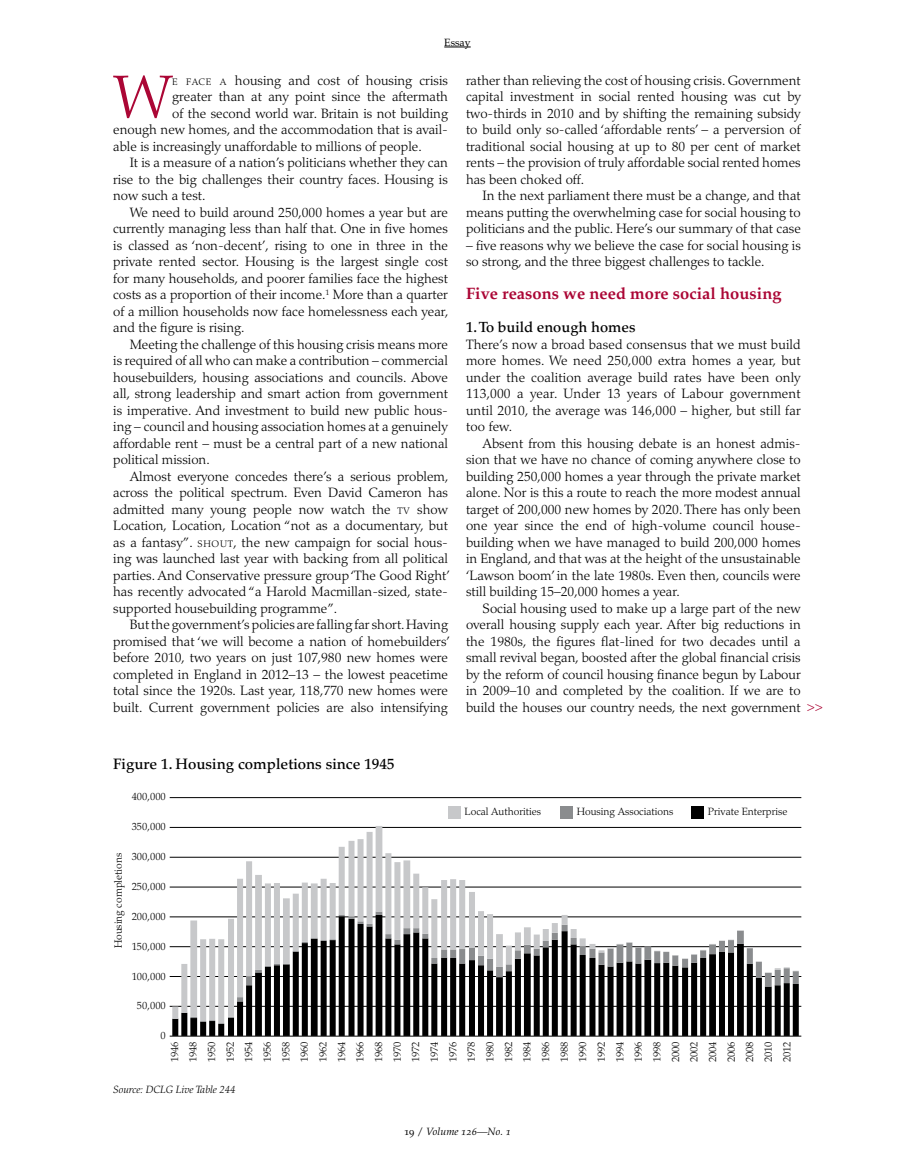
<style>
.page{position:relative;width:915px;height:1170px;background:#fff}
.page>*{position:absolute;margin:0;border:0;box-sizing:border-box;transform-origin:0 0}
.t1{font:300 60.6px "Palatino LT Std";color:#ab0635}
.t2{font:700 16.5px "Palatino LT Std";color:#ab0635}
.t3{font:500 15px "Palatino LT Std";color:#000}
.t4{font:500 14.7px "Palatino LT Std";color:#000}
.t5{font:300 13.5px/16.5px "Palatino LT Std";color:#000;text-align:justify}
.t6{font:300 10.5px/18.6px "Palatino LT Std";color:#000;text-align:justify}
.t7{font:italic 300 10.5px "Palatino LT Std";color:#000}
.t8{font:italic 10.5px "Palatino LT Std";color:#000}
.t9{font:10.5px "Palatino LT Std";color:#000}
.s1{font-size:9.45px}
.s2{color:#ab0635}
.s3{font-style:normal}
</style>
<div class="page">
<svg style="left:444px;top:47px;width:26px;height:1px"></svg>
<hr style="left:170px;top:1005px;width:631px;height:1px;background:#000">
<hr style="left:170px;top:976px;width:631px;height:1px;background:#000">
<hr style="left:170px;top:946px;width:631px;height:1px;background:#000">
<hr style="left:170px;top:916px;width:631px;height:1px;background:#000">
<hr style="left:170px;top:886px;width:631px;height:1px;background:#000">
<hr style="left:170px;top:856px;width:631px;height:1px;background:#000">
<hr style="left:170px;top:827px;width:631px;height:1px;background:#000">
<hr style="left:170px;top:797px;width:631px;height:1px;background:#000">
<svg style="left:172px;top:1023px;width:626px;height:12px;fill:#000"></svg>
<svg style="left:172px;top:826px;width:626px;height:197px"></svg>
<hr style="left:170px;top:1035px;width:631px;height:1px;background:#000">
<div style="left:448px;top:805px;width:12px;height:13px;background:#c7c8ca"></div>
<div style="left:691px;top:805px;width:12px;height:13px;background:#000"></div>
<div style="left:560px;top:805px;width:12px;height:13px;background:#8a8c8e"></div>
<p class="t9" style="left:444px;top:36px;width:28px">Essay</p>
<h1 class="t1" style="left:114px;top:62px;width:60px">W</h1>
<p class="t5" style="left:172px;top:72px;width:277px"><span class="s1">E FACE A</span> housing and cost of housing crisis</p>
<p class="t5" style="left:172px;top:88px;width:277px">greater than at any point since the aftermath</p>
<p class="t5" style="left:172px;top:105px;width:277px">of the second world war. Britain is not building</p>
<p class="t5" style="left:113px;top:121px;width:336px">enough new homes, and the accommodation that is avail-</p>
<p class="t5" style="left:113px;top:138px;width:310px">able is increasingly unaffordable to millions of people.</p>
<p class="t5" style="left:130px;top:154px;width:319px">It is a measure of a nation’s politicians whether they can</p>
<p class="t5" style="left:113px;top:171px;width:336px">rise to the big challenges their country faces. Housing is</p>
<p class="t5" style="left:113px;top:187px;width:94px">now such a test.</p>
<p class="t5" style="left:130px;top:204px;width:319px">We need to build around 250,000 homes a year but are</p>
<p class="t5" style="left:113px;top:220px;width:336px">currently managing less than half that. One in five homes</p>
<p class="t5" style="left:113px;top:237px;width:336px">is classed as ‘non-decent’, rising to one in three in the</p>
<p class="t5" style="left:113px;top:253px;width:336px">private rented sector. Housing is the largest single cost</p>
<p class="t5" style="left:113px;top:270px;width:336px">for many households, and poorer families face the highest</p>
<p class="t5" style="left:113px;top:286px;width:336px">costs as a proportion of their income.<sup>1</sup> More than a quarter</p>
<p class="t5" style="left:113px;top:303px;width:336px">of a million households now face homelessness each year,</p>
<p class="t5" style="left:113px;top:319px;width:133px">and the figure is rising.</p>
<p class="t5" style="left:130px;top:336px;width:319px">Meeting the challenge of this housing crisis means more</p>
<p class="t5" style="left:113px;top:352px;width:336px">is required of all who can make a contribution – commercial</p>
<p class="t5" style="left:113px;top:369px;width:336px">housebuilders, housing associations and councils. Above</p>
<p class="t5" style="left:113px;top:385px;width:336px">all, strong leadership and smart action from government</p>
<p class="t5" style="left:113px;top:402px;width:336px">is imperative. And investment to build new public hous-</p>
<p class="t5" style="left:113px;top:418px;width:336px">ing – council and housing association homes at a genuinely</p>
<p class="t5" style="left:113px;top:435px;width:336px">affordable rent – must be a central part of a new national</p>
<p class="t5" style="left:113px;top:451px;width:98px">political mission.</p>
<p class="t5" style="left:130px;top:468px;width:320px">Almost everyone concedes there’s a serious problem,</p>
<p class="t5" style="left:113px;top:484px;width:336px">across the political spectrum. Even David Cameron has</p>
<p class="t5" style="left:113px;top:501px;width:336px">admitted many young people now watch the <span class="s1">TV</span> show</p>
<p class="t5" style="left:113px;top:517px;width:336px">Location, Location, Location “not as a documentary, but</p>
<p class="t5" style="left:113px;top:534px;width:336px">as a fantasy”. <span class="s1">SHOUT</span>, the new campaign for social hous-</p>
<p class="t5" style="left:113px;top:550px;width:336px">ing was launched last year with backing from all political</p>
<p class="t5" style="left:113px;top:567px;width:338px">parties. And Conservative pressure group ‘The Good Right’</p>
<p class="t5" style="left:113px;top:583px;width:336px">has recently advocated “a Harold Macmillan-sized, state-</p>
<p class="t5" style="left:113px;top:600px;width:225px">supported housebuilding programme”.</p>
<p class="t5" style="left:130px;top:616px;width:319px">But the government’s policies are falling far short. Having</p>
<p class="t5" style="left:113px;top:633px;width:338px">promised that ‘we will become a nation of homebuilders’</p>
<p class="t5" style="left:113px;top:649px;width:336px">before 2010, two years on just 107,980 new homes were</p>
<p class="t5" style="left:113px;top:666px;width:336px">completed in England in 2012–13 – the lowest peacetime</p>
<p class="t5" style="left:113px;top:682px;width:336px">total since the 1920s. Last year, 118,770 new homes were</p>
<p class="t5" style="left:113px;top:699px;width:336px">built. Current government policies are also intensifying</p>
<p class="t5" style="left:466px;top:72px;width:336px">rather than relieving the cost of housing crisis. Government capital investment in social rented housing was cut by two-thirds in 2010 and by shifting the remaining subsidy to build only so-called ‘affordable rents’ – a perversion of traditional social housing at up to 80 per cent of market rents – the provision of truly affordable social rented homes has been choked off.</p>
<p class="t5" style="left:466px;top:187px;width:336px;text-indent:16px">In the next parliament there must be a change, and that means putting the overwhelming case for social housing to politicians and the public. Here’s our summary of that case</p>
<p class="t5" style="left:466px;top:237px;width:336px">– five reasons why we believe the case for social housing is so strong, and the three biggest challenges to tackle.</p>
<p class="t2" style="left:466px;top:284px;width:317px">Five reasons we need more social housing</p>
<p class="t4" style="left:466px;top:318px;width:171px">1. To build enough homes</p>
<p class="t5" style="left:466px;top:336px;width:336px">There’s now a broad based consensus that we must build more homes. We need 250,000 extra homes a year, but under the coalition average build rates have been only 113,000 a year. Under 13 years of Labour government until 2010, the average was 146,000 – higher, but still far too few.</p>
<p class="t5" style="left:466px;top:435px;width:336px;text-indent:16px">Absent from this housing debate is an honest admis&shy;sion that we have no chance of coming anywhere close to building 250,000 homes a year through the private market alone. Nor is this a route to reach the more modest annual target of 200,000 new homes by 2020. There has only been one year since the end of high-volume council house&shy;building when we have managed to build 200,000 homes in England, and that was at the height of the unsustainable ‘Lawson boom’ in the late 1980s. Even then, councils were still building 15–20,000 homes a year.</p>
<p class="t5" style="left:466px;top:600px;width:358px;text-align:left;text-indent:16px">Social housing used to make up a large part of the new overall housing supply each year. After big reductions in<br>the 1980s, the figures flat-lined for two decades until a small revival began, boosted after the global financial crisis<br>by the reform of council housing finance begun by Labour<br>in 2009–10 and completed by the coalition. If we are to build the houses our country needs, the next government <span class="s2">&gt;&gt;</span></p>
<p class="t3" style="left:113px;top:755px;width:283px">Figure 1. Housing completions since 1945</p>
<p class="t6" style="left:132px;top:787px;width:36px">400,000</p>
<p class="t6" style="left:132px;top:817px;width:36px">350,000</p>
<p class="t6" style="left:132px;top:847px;width:36px">300,000</p>
<p class="t6" style="left:109px;top:948px;width:97px;rotate:-90deg">Housing completions</p>
<p class="t6" style="left:132px;top:877px;width:36px">250,000</p>
<p class="t6" style="left:132px;top:907px;width:36px">200,000</p>
<p class="t6" style="left:132px;top:936px;width:36px">150,000</p>
<p class="t6" style="left:132px;top:966px;width:36px">100,000</p>
<p class="t6" style="left:137px;top:996px;width:30px">50,000</p>
<p class="t6" style="left:160px;top:1026px;width:7px">0</p>
<p class="t6" style="left:464px;top:802px;width:78px">Local Authorities</p>
<p class="t6" style="left:576px;top:802px;width:98px">Housing Associations</p>
<p class="t6" style="left:707px;top:802px;width:81px">Private Enterprise</p>
<p class="t6" style="left:165px;top:1062px;width:23px;rotate:-90deg">1946<br>1948<br>1950<br>1952<br>1954<br>1956<br>1958<br>1960<br>1962<br>1964<br>1966<br>1968<br>1970<br>1972<br>1974<br>1976<br>1978<br>1980<br>1982<br>1984<br>1986<br>1988<br>1990<br>1992<br>1994<br>1996<br>1998<br>2000<br>2002<br>2004<br>2006<br>2008<br>2010<br>2012</p>
<p class="t7" style="left:113px;top:1083px;width:124px">Source: DCLG Live Table 244</p>
<p class="t8" style="left:404px;top:1125px;width:108px"><span class="s3">19 /</span> Volume 126—No. 1</p>
</div>
